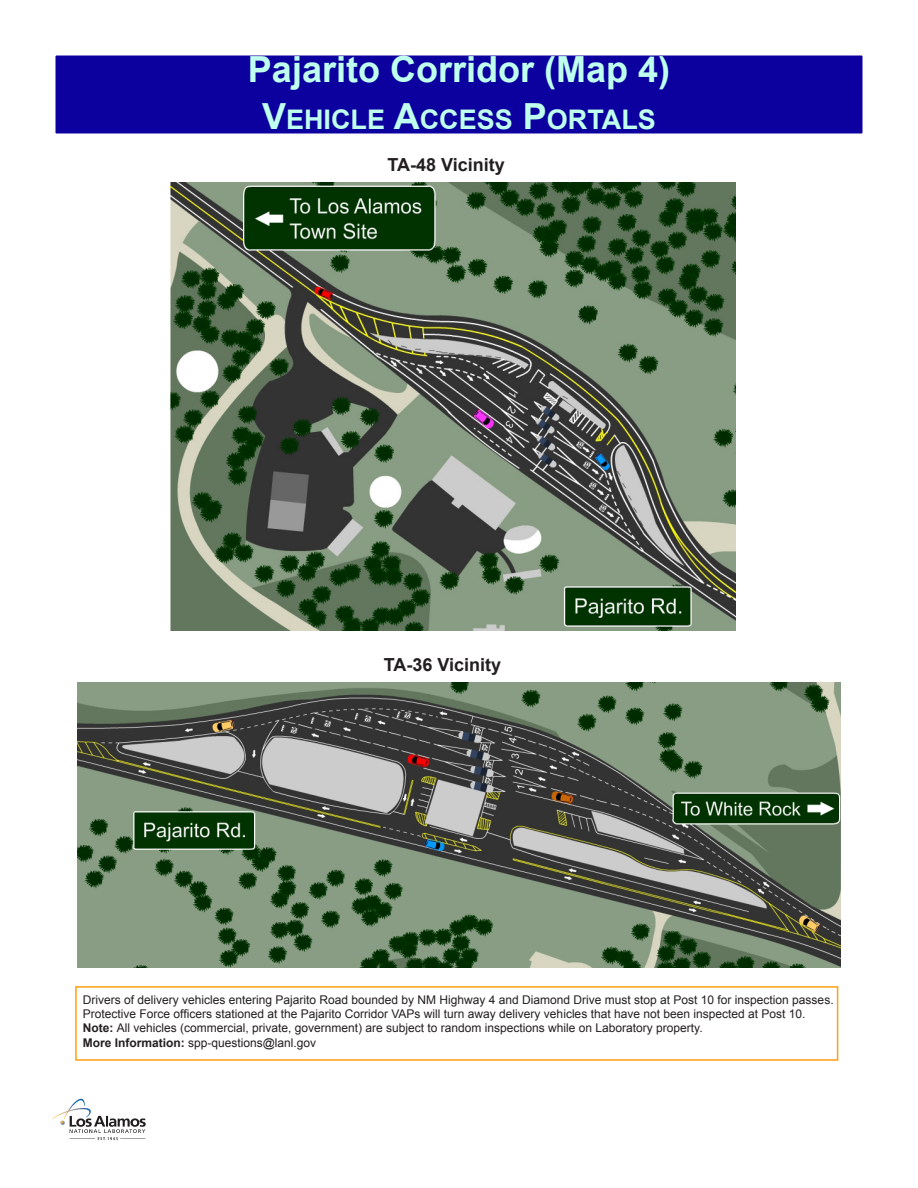
<style>
.page{position:relative;width:918px;height:1188px;background:#fff}
.page>*{position:absolute;margin:0;border:0;box-sizing:border-box;transform-origin:0 0}
.t1{font:700 36px "Arial";color:#bfffee}
.t2{font:700 27px "Arial";color:#bfffee}
.t3{font:700 18px "Arial";color:#231f20}
.t4{font:12px/14.4px "Arial";color:#231f20}
.s1{font-size:36px}
.s2{font-weight:700}
</style>
<div class="page">
<div style="left:55px;top:55px;width:808px;height:79px;background:#0c009f"></div>
<div style="left:54px;top:54px;width:810px;height:81px;border:2px solid #fff"></div>
<img style="left:52px;top:1098px;width:94px;height:43px">
<img style="left:170px;top:182px;width:565px;height:449px">
<img style="left:77px;top:682px;width:764px;height:285px">
<div style="left:75px;top:986px;width:763px;height:75px;background:#fff;border:2px solid #ff9f12"></div>
<p class="t1" style="left:248px;top:45px;width:424px">Pajarito Corridor (Map 4)</p>
<p class="t2" style="left:262px;top:102px;width:395px"><span class="s1">V</span>EHICLE <span class="s1">A</span>CCESS <span class="s1">P</span>ORTALS</p>
<p class="t3" style="left:387px;top:153px;width:119px">TA-48 Vicinity</p>
<p class="t3" style="left:384px;top:653px;width:119px">TA-36 Vicinity</p>
<p class="t4" style="left:83px;top:992px;width:752px">Drivers of delivery vehicles entering Pajarito Road bounded by NM Highway 4 and Diamond Drive must stop at Post 10 for inspection passes.<br>Protective Force officers stationed at the Pajarito Corridor VAPs will turn away delivery vehicles that have not been inspected at Post 10.<br><span class="s2">Note:</span> All vehicles (commercial, private, government) are subject to random inspections while on Laboratory property.</p>
<p class="t4" style="left:83px;top:1035px;width:235px"><span class="s2">More Information:</span> spp-questions@lanl.gov</p>
</div>
